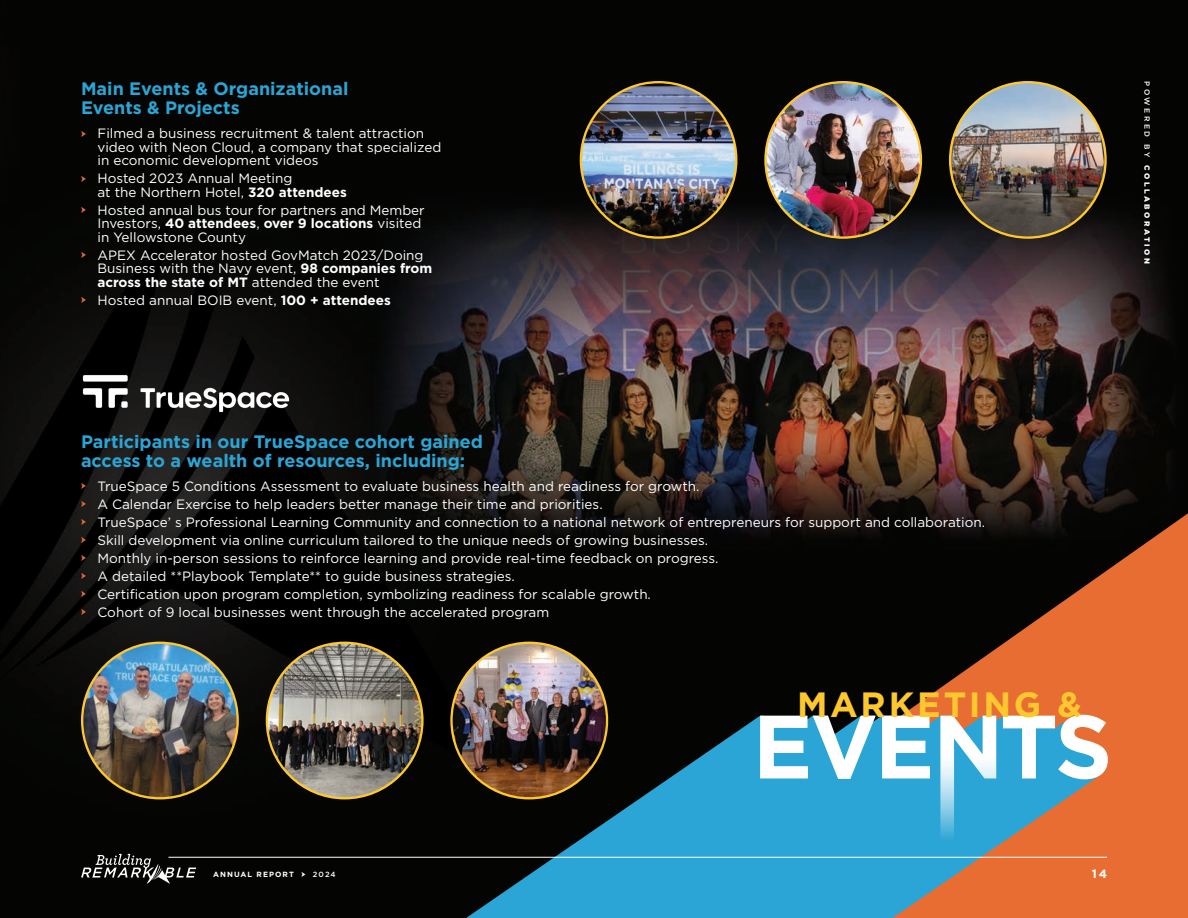
<style>
.page{position:relative;width:1188px;height:918px;background:#fff}
.page>*{position:absolute;margin:0;border:0;box-sizing:border-box;transform-origin:0 0}
.t1{font:700 35.1px "Gotham";letter-spacing:.08em;color:#fdc72e}
.t2{font:700 18px/18.8px "Gotham";color:#2ba5d5}
.t3{font:13.5px/13.5px "Gotham";color:#fff}
.t4{font:700 12px "Gotham";color:#fff}
.t5{font:900 7.5px "Gotham";letter-spacing:.34em;color:#fff}
.t6{font:700 7.5px "Gotham";letter-spacing:.14em;color:#fff}
.s1{color:#e86d33}
.s2{font-weight:700}
.s3{font-weight:500}
</style>
<div class="page">
<img style="left:0;top:0;width:1188px;height:918px">
<svg style="left:614px;top:513px;width:574px;height:405px;background:#542914"></svg>
<svg style="left:420px;top:716px;width:680px;height:202px;background:#3a7084"></svg>
<svg style="left:760px;top:716px;width:116px;height:63px"></svg>
<svg style="left:882px;top:716px;width:48px;height:62px"></svg>
<svg style="left:940px;top:716px;width:56px;height:174px"></svg>
<svg style="left:1003px;top:715px;width:105px;height:64px"></svg>
<hr style="left:168px;top:857px;width:939px;height:1px;background:#fff">
<svg style="left:81px;top:854px;width:115px;height:30px;background:#383937"></svg>
<img style="left:452px;top:643px;width:155px;height:155px;border-radius:78px">
<img style="left:267px;top:643px;width:155px;height:155px">
<img style="left:581px;top:82px;width:155px;height:156px;border-radius:78px">
<img style="left:766px;top:82px;width:155px;height:156px;border-radius:78px">
<img style="left:950px;top:82px;width:156px;height:156px;border-radius:78px">
<img style="left:71px;top:368px;width:254px;height:56px">
<img style="left:82px;top:643px;width:156px;height:155px">
<h2 class="t2" style="left:81px;top:80px;width:269px">Main Events &amp; Organizational<br>Events &amp; Projects</h2>
<p class="t3" style="left:98px;top:126px;width:345px;text-indent:-16px"><span class="s1">➤</span> Filmed a business recruitment &amp; talent attraction video with Neon Cloud, a company that specialized in economic development videos</p>
<p class="t3" style="left:98px;top:171px;width:251px;text-indent:-16px"><span class="s1">➤</span> Hosted 2023 Annual Meeting<br>at the Northern Hotel, <span class="s2">320 attendees</span></p>
<p class="t3" style="left:98px;top:203px;width:329px;text-indent:-16px"><span class="s1">➤</span> Hosted annual bus tour for partners and Member<br>Investors, <span class="s2">40 attendees</span>, <span class="s2">over 9 locations</span> visited in Yellowstone County</p>
<p class="t3" style="left:98px;top:248px;width:336px;text-indent:-16px"><span class="s1">➤</span> APEX Accelerator hosted GovMatch 2023/Doing<br>Business with the Navy event, <span class="s2">98 companies from across the state of MT</span> attended the event</p>
<p class="t3" style="left:81px;top:293px;width:311px"><span class="s1">➤</span> Hosted annual BOIB event, <span class="s2">100 + attendees</span></p>
<h2 class="t2" style="left:81px;top:432px;width:403px">Participants in our TrueSpace cohort gained access to a wealth of resources, including:</h2>
<p class="t3" style="left:81px;top:477px;width:906px;line-height:18px"><span class="s1">➤</span> TrueSpace 5 Conditions Assessment to evaluate business health and readiness for growth.<br><span class="s1">➤</span> A Calendar Exercise to help leaders better manage their time and priorities.<br><span class="s1">➤</span> TrueSpace’ s Professional Learning Community and connection to a national network of entrepreneurs for support and collaboration. <span class="s1">➤</span> Skill development via online curriculum tailored to the unique needs of growing businesses.<br><span class="s1">➤</span> Monthly in-person sessions to reinforce learning and provide real-time feedback on progress.<br><span class="s1">➤</span> A detailed **Playbook Template** to guide business strategies.<br><span class="s1">➤</span> Certification upon program completion, symbolizing readiness for scalable growth.<br><span class="s1">➤</span> Cohort of 9 local businesses went through the accelerated program</p>
<h1 class="t1" style="left:797px;top:681px;width:287px">MARKETING &amp;</h1>
<p class="t5" style="left:1152px;top:81px;width:184px;rotate:90deg"><span class="s3">POWERED BY</span> COLLABORATION</p>
<p class="t6" style="left:213px;top:870px;width:124px">ANNUAL REPORT ➤ <span class="s3">2024</span></p>
<p class="t4" style="left:1092px;top:865px;width:17px">14</p>
</div>
